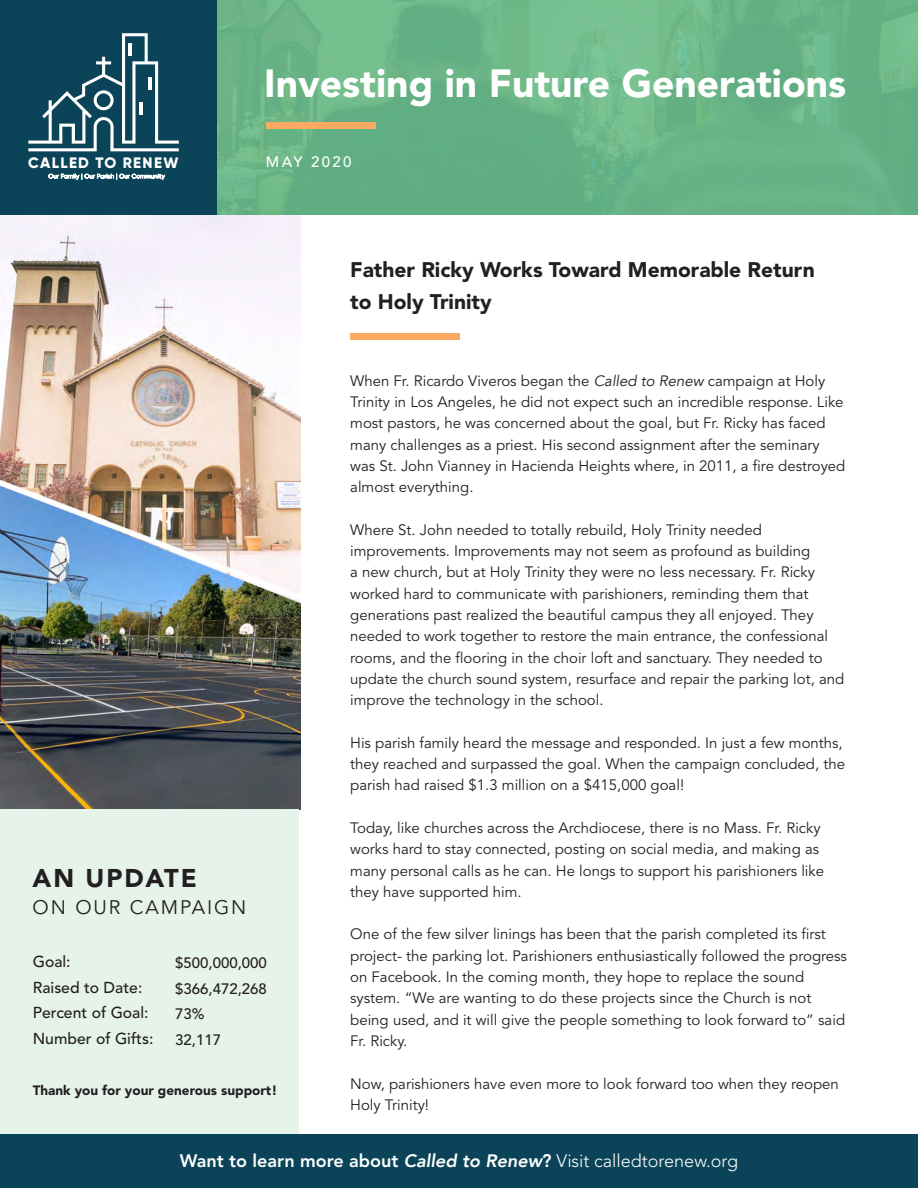
<style>
.page{position:relative;width:918px;height:1188px;background:#fff}
.page>*{position:absolute;margin:0;border:0;box-sizing:border-box;transform-origin:0 0}
.t1{font:900 39px "Avenir LT Std";color:#fff}
.t2{font:900 25.5px "Avenir LT Std";letter-spacing:.075em;color:#231f20}
.t3{font:900 21px "Avenir LT Std";color:#231f20}
.t4{font:19.5px "Avenir LT Std";letter-spacing:.1em;color:#231f20}
.t5{font:300 18px "Avenir LT Std";color:#fff}
.t6{font:500 15.75px "Avenir LT Std";color:#231f20}
.t7{font:800 15.15px "Gilroy";letter-spacing:.09em;color:#fff}
.t8{font:15px/21.3px "Avenir LT Std";color:#231f20}
.t9{font:500 15px "Avenir LT Std";color:#231f20}
.t10{font:500 15px "Avenir LT Std";letter-spacing:.15em;color:#fff}
.t11{font:900 13.5px "Avenir LT Std";color:#231f20}
.t12{font:300 5.85px "Gilroy";letter-spacing:.035em;color:#fff}
.s1{font-family:"Avenir LT";font-style:italic}
.s2{font-weight:800}
.s3{font-family:"Avenir";font-weight:800;font-style:italic}
</style>
<div class="page">
<img style="left:0;top:215px;width:300px;height:594px">
<div style="left:0;top:809px;width:298px;height:326px;background:#e6f3ea"></div>
<svg style="left:217px;top:0;width:701px;height:215px;fill:#68b386"></svg>
<div style="left:0;top:0;width:217px;height:215px;background:#0b4458"></div>
<div style="left:266px;top:122px;width:109px;height:7px;background:#f9a960"></div>
<div style="left:350px;top:334px;width:110px;height:6px;background:#f9a960"></div>
<div style="left:0;top:1134px;width:918px;height:54px;background:#0b4458"></div>
<svg style="left:28px;top:33px;width:151px;height:118px"></svg>
<hr style="left:139px;top:103px;width:4px;height:12px;background:#fff">
<p class="t7" style="left:28px;top:153px;width:152px">CALLED TO RENEW</p>
<p class="t12" style="left:48px;top:173px;width:118px">Our Family | Our Parish | Our Community</p>
<p class="t1" style="left:264px;top:59px;width:584px">Investing in Future Generations</p>
<p class="t10" style="left:266px;top:153px;width:87px">MAY 2020</p>
<p class="t3" style="left:350px;top:257px;width:466px">Father Ricky Works Toward Memorable Return</p>
<p class="t3" style="left:350px;top:289px;width:143px">to Holy Trinity</p>
<p class="t2" style="left:33px;top:863px;width:166px">AN UPDATE</p>
<p class="t4" style="left:33px;top:896px;width:215px">ON OUR CAMPAIGN</p>
<p class="t6" style="left:33px;top:953px;width:39px">Goal:</p>
<p class="t6" style="left:33px;top:978px;width:111px">Raised to Date:</p>
<p class="t6" style="left:33px;top:1004px;width:117px">Percent of Goal:</p>
<p class="t6" style="left:33px;top:1029px;width:122px">Number of Gifts:</p>
<p class="t9" style="left:175px;top:955px;width:93px">$500,000,000</p>
<p class="t9" style="left:175px;top:980px;width:93px">$366,472,268</p>
<p class="t9" style="left:175px;top:1006px;width:31px">73%</p>
<p class="t9" style="left:175px;top:1031px;width:47px">32,117</p>
<p class="t11" style="left:33px;top:1082px;width:246px">Thank you for your generous support!</p>
<p class="t8" style="left:350px;top:370px;width:497px">When Fr. Ricardo Viveros began the <span class="s1">Called to Renew</span> campaign at Holy Trinity in Los Angeles, he did not expect such an incredible response. Like most pastors, he was concerned about the goal, but Fr. Ricky has faced many challenges as a priest. His second assignment after the seminary was St. John Vianney in Hacienda Heights where, in 2011, a fire destroyed almost everything.</p>
<p class="t8" style="left:350px;top:519px;width:496px">Where St. John needed to totally rebuild, Holy Trinity needed improvements. Improvements may not seem as profound as building<br>a new church, but at Holy Trinity they were no less necessary. Fr. Ricky worked hard to communicate with parishioners, reminding them that generations past realized the beautiful campus they all enjoyed. They needed to work together to restore the main entrance, the confessional rooms, and the flooring in the choir loft and sanctuary. They needed to update the church sound system, resurface and repair the parking lot, and improve the technology in the school.</p>
<p class="t8" style="left:350px;top:732px;width:496px">His parish family heard the message and responded. In just a few months, they reached and surpassed the goal. When the campaign concluded, the parish had raised $1.3 million on a $415,000 goal!</p>
<p class="t8" style="left:350px;top:818px;width:475px">Today, like churches across the Archdiocese, there is no Mass. Fr. Ricky works hard to stay connected, posting on social media, and making as many personal calls as he can. He longs to support his parishioners like they have supported him.</p>
<p class="t8" style="left:350px;top:924px;width:498px">One of the few silver linings has been that the parish completed its first project- the parking lot. Parishioners enthusiastically followed the progress on Facebook. In the coming month, they hope to replace the sound system. “We are wanting to do these projects since the Church is not being used, and it will give the people something to look forward to” said Fr. Ricky.</p>
<p class="t8" style="left:350px;top:1073px;width:490px">Now, parishioners have even more to look forward too when they reopen<br>Holy Trinity!</p>
<p class="t5" style="left:180px;top:1150px;width:560px"><span class="s2">Want to learn more about</span> <span class="s3">Called to Renew</span><span class="s2">?</span> Visit calledtorenew.org</p>
</div>
